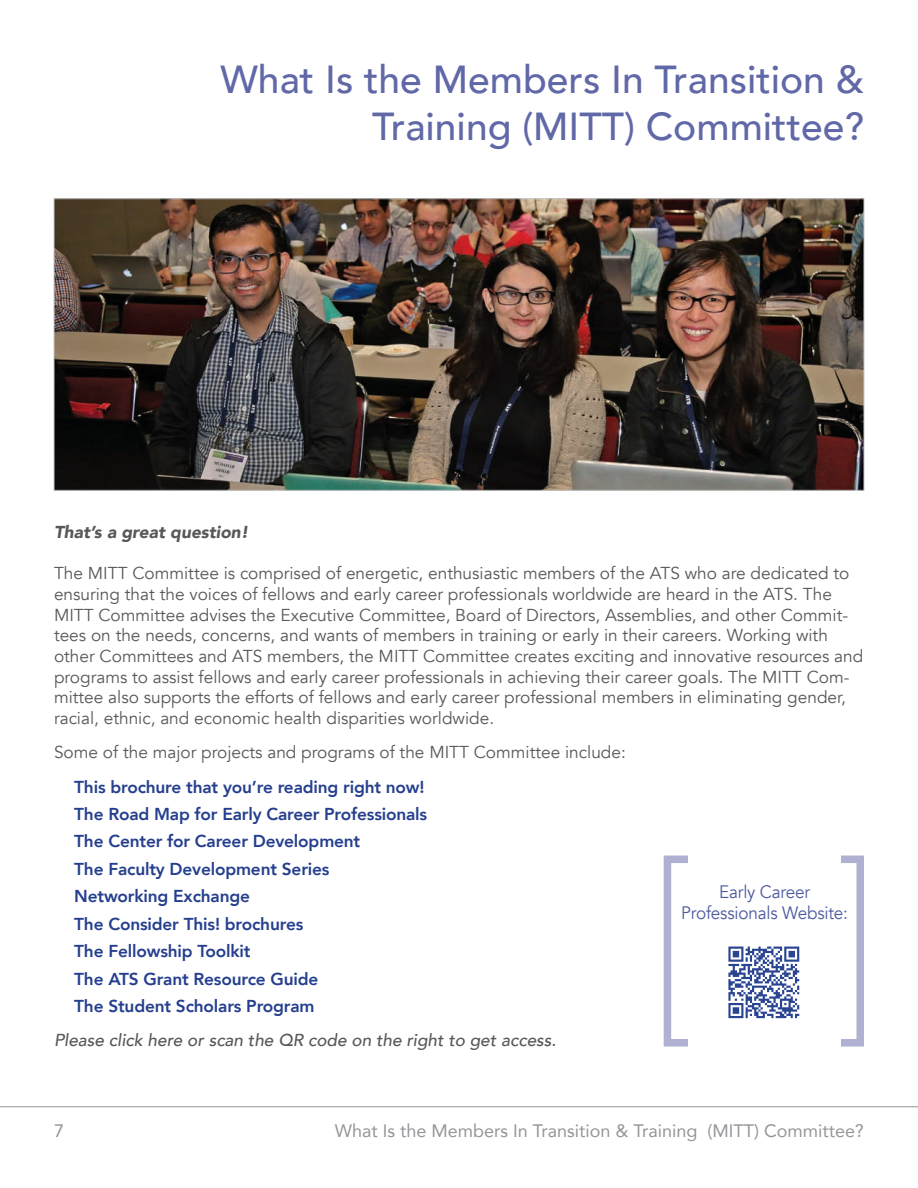
<style>
.page{position:relative;width:918px;height:1188px;background:#fff}
.page>*{position:absolute;margin:0;border:0;box-sizing:border-box;transform-origin:0 0}
.t1{font:500 39px "Avenir";color:#6168a7}
.t2{font:18px "Avenir";color:#939598}
.t3{font:18px/21.6px "Avenir";letter-spacing:-.01em;color:#4d5a9e;text-align:center;scale:.95 1}
.t4{font:17.25px/20.7px "Avenir";color:#57585a}
.t5{font:800 17.25px "Avenir";letter-spacing:-.01em;color:#253f8e}
.t6{font:italic 500 17.25px "Avenir";color:#57585a}
.t7{font:italic 900 17.25px "Avenir";color:#57585a}
</style>
<div class="page">
<hr style="left:0;top:1106px;width:918px;height:1px;background:#939598">
<img style="left:56px;top:201px;width:806px;height:288px">
<div style="left:664px;top:856px;width:200px;height:191px;border:8px solid #afb0d2"></div>
<div style="left:689px;top:842px;width:152px;height:220px;background:#fff"></div>
<img style="left:728px;top:946px;width:72px;height:73px">
<p class="t1" style="left:220px;top:46px;width:645px">What Is the Members In Transition &amp;</p>
<p class="t1" style="left:372px;top:92px;width:493px">Training (MITT) Committee?</p>
<p class="t7" style="left:54px;top:518px;width:196px">That’s a great question!</p>
<p class="t4" style="left:54px;top:563px;width:811px">The MITT Committee is comprised of energetic, enthusiastic members of the ATS who are dedicated to ensuring that the voices of fellows and early career professionals worldwide are heard in the ATS. The MITT Committee advises the Executive Committee, Board of Directors, Assemblies, and other Commit&shy;tees on the needs, concerns, and wants of members in training or early in their careers. Working with other Committees and ATS members, the MITT Committee creates exciting and innovative resources and programs to assist fellows and early career professionals in achieving their career goals. The MITT Com&shy;mittee also supports the efforts of fellows and early career professional members in eliminating gender, racial, ethnic, and economic health disparities worldwide.</p>
<p class="t4" style="left:54px;top:742px;width:573px">Some of the major projects and programs of the MITT Committee include:</p>
<p class="t5" style="left:74px;top:773px;width:352px">This brochure that you’re reading right now!</p>
<p class="t5" style="left:74px;top:801px;width:355px">The Road Map for Early Career Professionals</p>
<p class="t5" style="left:74px;top:828px;width:288px">The Center for Career Development</p>
<p class="t5" style="left:74px;top:855px;width:257px">The Faculty Development Series</p>
<p class="t5" style="left:74px;top:883px;width:177px">Networking Exchange</p>
<p class="t5" style="left:74px;top:910px;width:231px">The Consider This! brochures</p>
<p class="t5" style="left:74px;top:938px;width:178px">The Fellowship Toolkit</p>
<p class="t5" style="left:74px;top:965px;width:246px">The ATS Grant Resource Guide</p>
<p class="t5" style="left:74px;top:993px;width:242px">The Student Scholars Program</p>
<p class="t6" style="left:54px;top:1030px;width:504px">Please click here or scan the QR code on the right to get access.</p>
<p class="t3" style="left:681px;top:881px;width:177px">Early Career<br>Professionals Website:</p>
<p class="t2" style="left:54px;top:1116px;width:12px">7</p>
<p class="t2" style="left:335px;top:1116px;width:531px">What Is the Members In Transition &amp; Training (MITT) Committee?</p>
</div>
